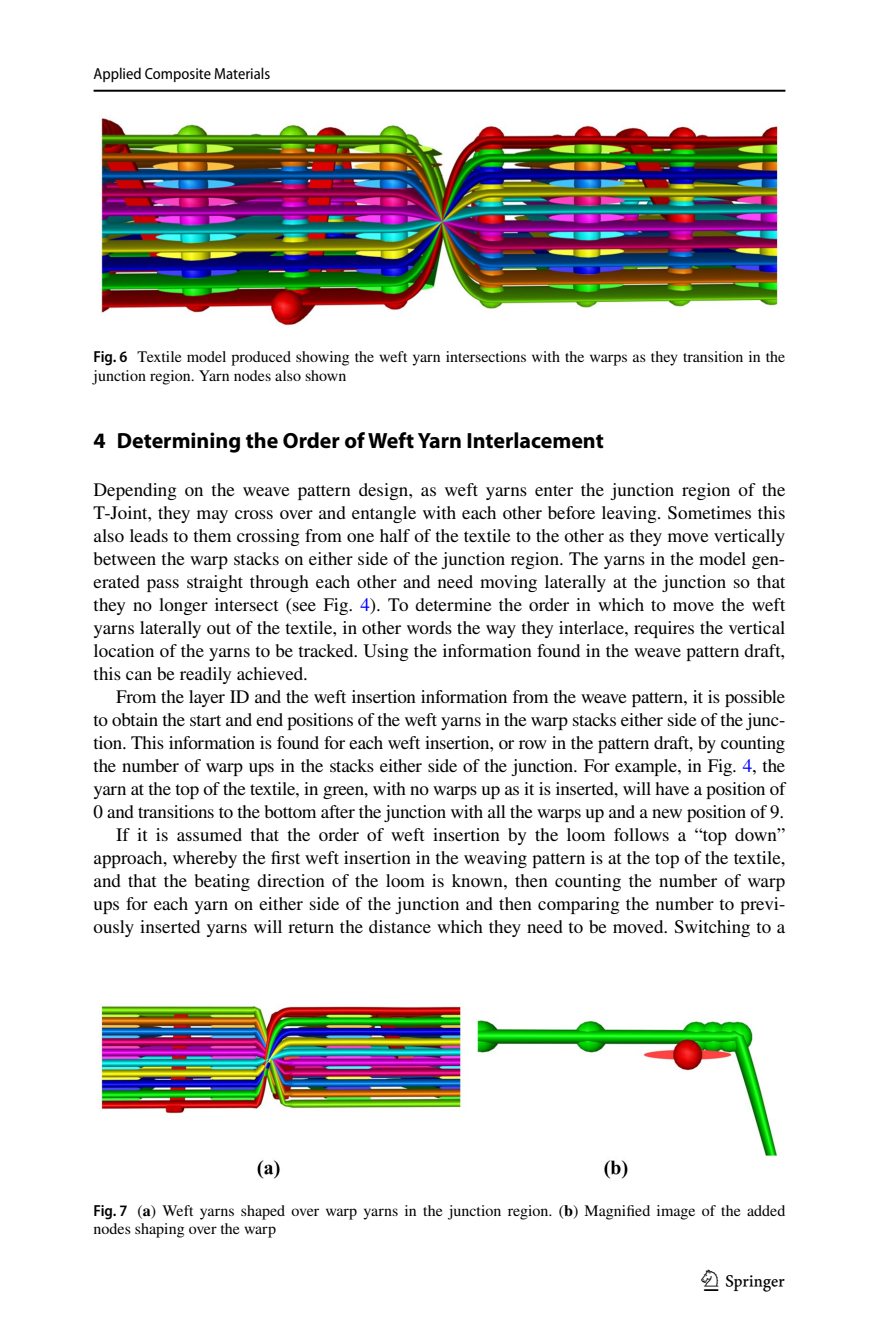
<style>
.page{position:relative;width:879px;height:1333px;background:#fff}
.page>*{position:absolute;margin:0;border:0;box-sizing:border-box;transform-origin:0 0}
.t1{font:30px "Springnew Regular 5";color:#000}
.t2{font:700 22px "Myriad Pro";color:#000}
.t3{font:19px/23px "STIX";letter-spacing:-.015em;color:#000;text-align:justify}
.t4{font:16px/18.4px "STIX";color:#000}
.t5{font:semi-condensed 16px "Myriad Pro";color:#000}
.s1{font-family:"Myriad Pro";font-weight:600;font-stretch:semi-condensed}
.s2{color:#00f}
.s3{font-weight:700}
</style>
<div class="page">
<hr style="left:94px;top:90px;width:691px;height:2px;background:#000">
<img style="left:99px;top:118px;width:681px;height:208px">
<img style="left:99px;top:1003px;width:680px;height:176px">
<p class="t5" style="left:94px;top:65px;width:178px">Applied Composite Materials</p>
<p class="t4" style="left:94px;top:349px;width:693px"><span class="s1">Fig. 6</span> Textile model produced showing the weft yarn intersections with the warps as they transition in the junction region. Yarn nodes also shown</p>
<p class="t2" style="left:94px;top:426px;width:512px">4 Determining the Order of Weft Yarn Interlacement</p>
<p class="t3" style="left:94px;top:479px;width:693px">Depending on the weave pattern design, as weft yarns enter the junction region of the T-Joint, they may cross over and entangle with each other before leaving. Sometimes this also leads to them crossing from one half of the textile to the other as they move vertically between the warp stacks on either side of the junction region. The yarns in the model gen&shy;erated pass straight through each other and need moving laterally at the junction so that they no longer intersect (see Fig. <span class="s2">4</span>). To determine the order in which to move the weft yarns laterally out of the textile, in other words the way they interlace, requires the vertical location of the yarns to be tracked. Using the information found in the weave pattern draft, this can be readily achieved.</p>
<p class="t3" style="left:94px;top:686px;width:693px;text-align:right">From the layer ID and the weft insertion information from the weave pattern, it is possible<br>to obtain the start and end positions of the weft yarns in the warp stacks either side of the junc&shy;tion. This information is found for each weft insertion, or row in the pattern draft, by counting the number of warp ups in the stacks either side of the junction. For example, in Fig. <span class="s2">4</span>, the yarn at the top of the textile, in green, with no warps up as it is inserted, will have a position of 0 and transitions to the bottom after the junction with all the warps up and a new position of 9.<br>If it is assumed that the order of weft insertion by the loom follows a “top down” approach, whereby the first weft insertion in the weaving pattern is at the top of the textile, and that the beating direction of the loom is known, then counting the number of warp ups for each yarn on either side of the junction and then comparing the number to previ&shy;ously inserted yarns will return the distance which they need to be moved. Switching to a</p>
<p class="t4" style="left:94px;top:1201px;width:693px"><span class="s1">Fig. 7</span> (<span class="s3">a</span>) Weft yarns shaped over warp yarns in the junction region. (<span class="s3">b</span>) Magnified image of the added nodes shaping over the warp</p>
<h1 class="t1" style="left:704px;top:1269px;width:83px">1 3</h1>
</div>
